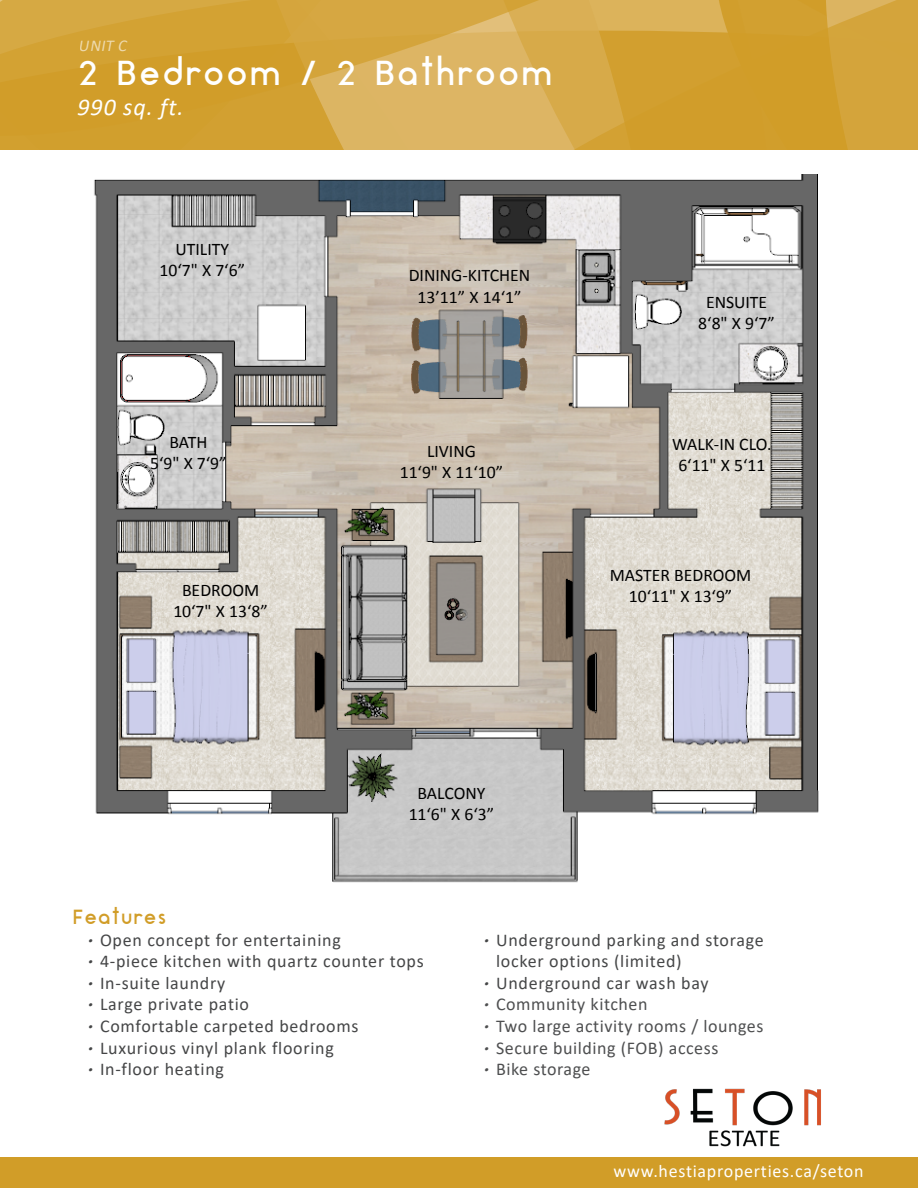
<style>
.page{position:relative;width:918px;height:1188px;background:#fff}
.page>*{position:absolute;margin:0;border:0;box-sizing:border-box;transform-origin:0 0}
.t1{font:33px "Aqua Grotesque";letter-spacing:.02em;color:#fff}
.t2{font:italic 24px "Calibri";letter-spacing:.04em;color:#fff}
.t3{font:19.5px "Aqua Grotesque";letter-spacing:.02em;color:#d19d28}
.t4{font:18px/21.6px "Calibri";letter-spacing:.04em;color:#454647}
.t5{font:18px "Calibri";letter-spacing:.03em;color:#4e4f50}
.t6{font:18px "Calibri";letter-spacing:.04em;color:#fff}
.t7{font:17.7px/21.3px "Calibri";color:#000;text-align:center}
.t8{font:italic 16.5px "Calibri";color:#fff}
.s1{font-family:"Helvetica Neue";font-weight:500;font-style:italic;font-stretch:expanded}
</style>
<div class="page">
<div style="left:0;top:1157px;width:918px;height:31px;background:#d19d28"></div>
<img style="left:664px;top:1088px;width:157px;height:59px">
<svg style="left:0;top:0;width:384px;height:150px;background:#d3a236"></svg>
<svg style="left:794px;top:0;width:124px;height:150px;background:#d3a236"></svg>
<svg style="left:384px;top:0;width:410px;height:150px;background:#d7a947"></svg>
<img style="left:94px;top:175px;width:725px;height:708px">
<p class="t8" style="left:79px;top:34px;width:53px">UNIT C</p>
<p class="t1" style="left:78px;top:56px;width:477px">2 Bedroom / 2 Bathroom</p>
<p class="t2" style="left:78px;top:90px;width:108px">990 sq. ft.</p>
<p class="t7" style="left:160px;top:238px;width:87px">UTILITY<br>10‘7" X 7‘6”</p>
<p class="t7" style="left:150px;top:431px;width:78px">BATH<br>5‘9" X 7‘9”</p>
<p class="t7" style="left:173px;top:579px;width:96px">BEDROOM<br>10‘7" X 13‘8”</p>
<p class="t7" style="left:409px;top:265px;width:123px">DINING-KITCHEN<br>13’11” X 14‘1”</p>
<p class="t7" style="left:400px;top:440px;width:105px">LIVING<br>11‘9" X 11‘10”</p>
<p class="t7" style="left:698px;top:292px;width:78px">ENSUITE<br>8‘8" X 9‘7”</p>
<p class="t7" style="left:672px;top:433px;width:101px">WALK-IN CLO.<br>6‘11" X 5‘11</p>
<p class="t7" style="left:610px;top:564px;width:143px">MASTER BEDROOM<br>10‘11" X 13‘9”</p>
<p class="t7" style="left:409px;top:783px;width:87px">BALCONY<br>11‘6" X 6‘3”</p>
<p class="t3" style="left:72px;top:906px;width:96px">Features</p>
<p class="t4" style="left:87px;top:928px;width:339px"><span class="s1">·</span> Open concept for entertaining<br><span class="s1">·</span> 4-piece kitchen with quartz counter tops <span class="s1">·</span> In-suite laundry<br><span class="s1">·</span> Large private patio<br><span class="s1">·</span> Comfortable carpeted bedrooms<br><span class="s1">·</span> Luxurious vinyl plank flooring<br><span class="s1">·</span> In-floor heating</p>
<p class="t4" style="left:483px;top:928px;width:283px"><span class="s1">·</span> Underground parking and storage</p>
<p class="t4" style="left:496px;top:950px;width:187px">locker options (limited)</p>
<p class="t4" style="left:483px;top:972px;width:228px"><span class="s1">·</span> Underground car wash bay</p>
<p class="t5" style="left:483px;top:992px;width:166px"><span class="s1">·</span> Community kitchen</p>
<p class="t5" style="left:483px;top:1014px;width:282px"><span class="s1">·</span> Two large activity rooms / lounges</p>
<p class="t5" style="left:483px;top:1035px;width:237px"><span class="s1">·</span> Secure building (FOB) access</p>
<p class="t5" style="left:483px;top:1057px;width:109px"><span class="s1">·</span> Bike storage</p>
<p class="t6" style="left:614px;top:1159px;width:252px">www.hestiaproperties.ca/seton</p>
</div>
